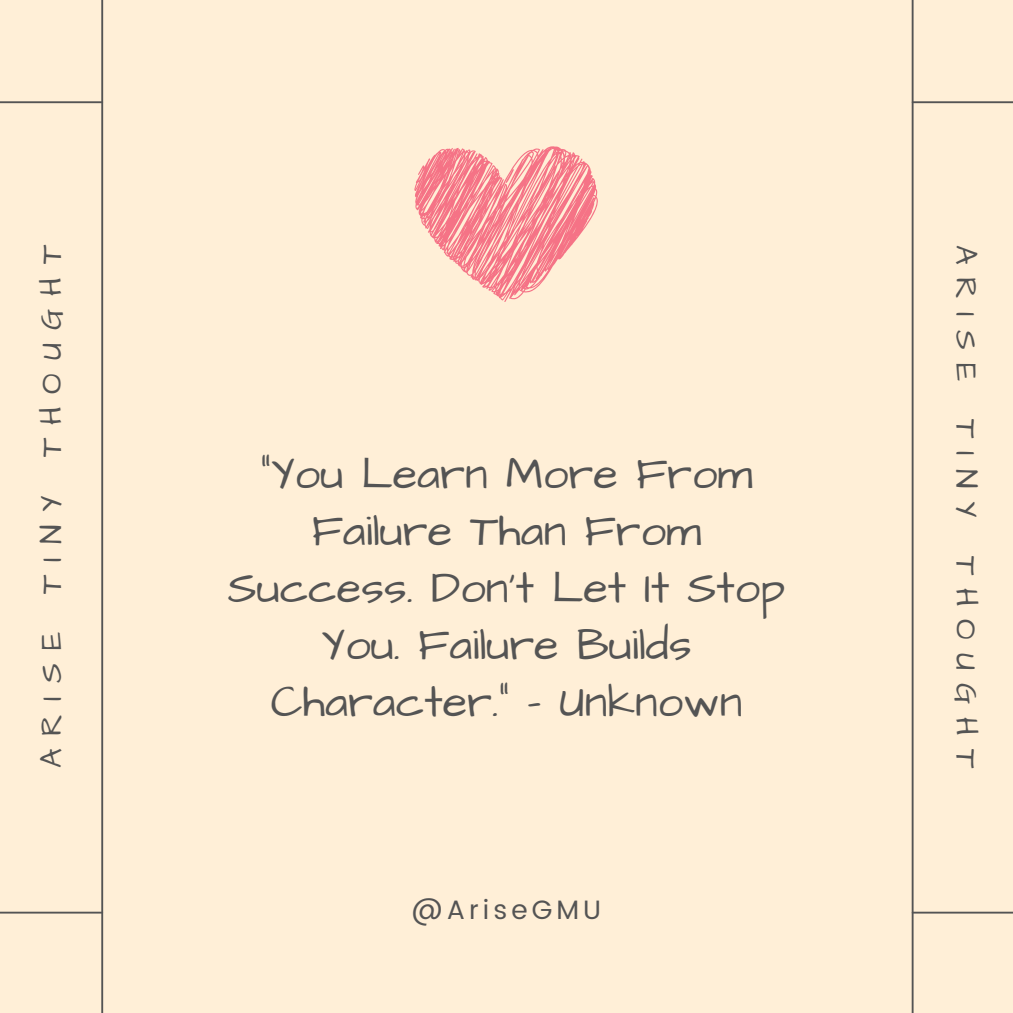
<style>
.page{position:relative;width:1013px;height:1013px;background:#fff}
.page>*{position:absolute;margin:0;border:0;box-sizing:border-box;transform-origin:0 0}
.t1{font:45.12px/57px "Architects Daughter";color:#545454;text-align:center}
.t2{font:30.75px "Architects Daughter";letter-spacing:.42em;color:#545454}
.t3{font:26.5px "Poppins";letter-spacing:.155em;color:#545454}
</style>
<div class="page">
<div style="left:0;top:0;width:1012px;height:1012px;background:#ffefd7"></div>
<svg style="left:414px;top:146px;width:184px;height:156px"></svg>
<hr style="left:101px;top:0;width:2px;height:1012px;background:#545454">
<hr style="left:911px;top:0;width:2px;height:1012px;background:#545454">
<hr style="left:0;top:101px;width:102px;height:2px;background:#545454">
<hr style="left:0;top:911px;width:102px;height:2px;background:#545454">
<hr style="left:912px;top:101px;width:100px;height:2px;background:#545454">
<hr style="left:912px;top:911px;width:100px;height:2px;background:#545454">
<p class="t2" style="left:31px;top:768px;width:525px;rotate:-90deg">ARISE TINY THOUGHT</p>
<p class="t2" style="left:986px;top:245px;width:525px;rotate:90deg">ARISE TINY THOUGHT</p>
<p class="t1" style="left:228px;top:446px;width:559px">“You Learn More From<br>Failure Than From<br>Success. Don’t Let It Stop<br>You. Failure Builds<br>Character.” – Unknown</p>
<p class="t3" style="left:412px;top:894px;width:190px">@AriseGMU</p>
</div>
